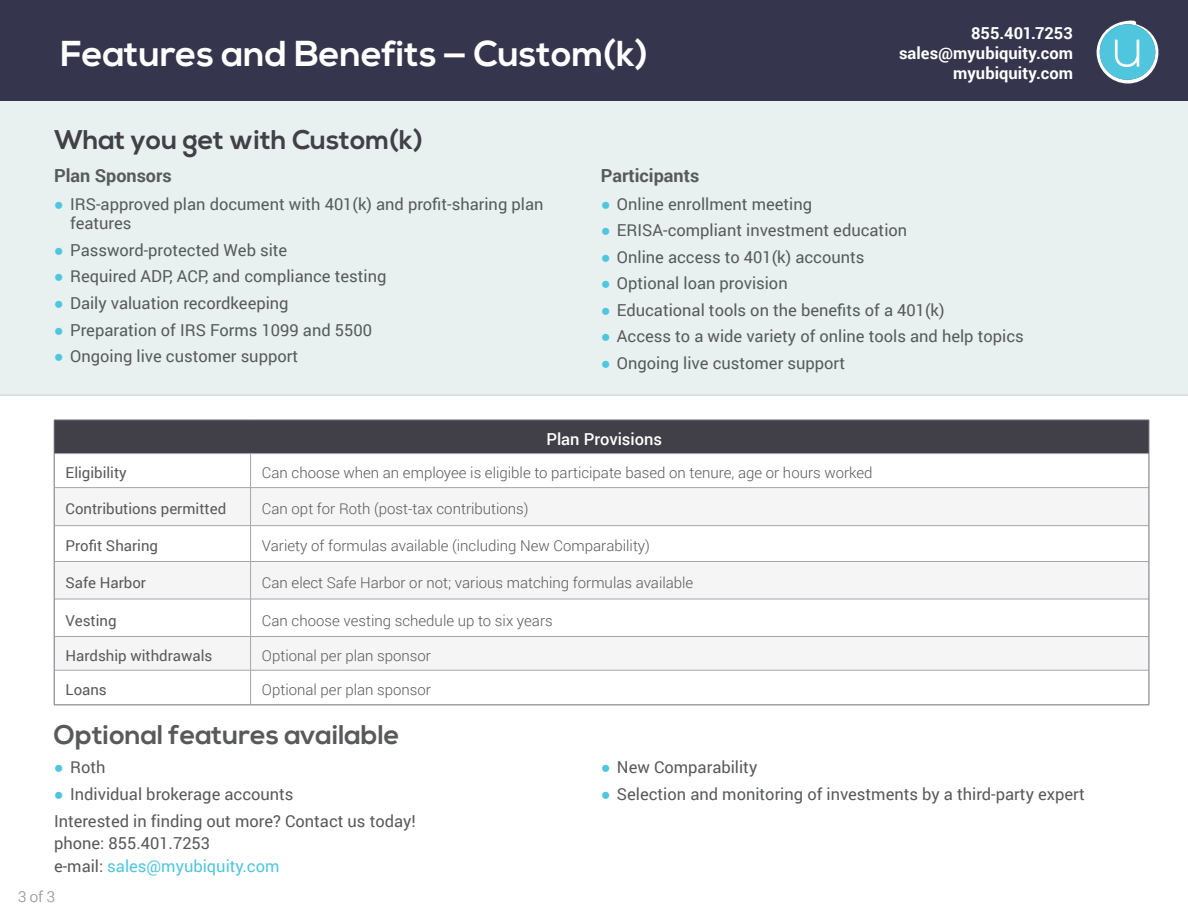
<style>
.page{position:relative;width:1188px;height:918px;background:#fff}
.page>*{position:absolute;margin:0;border:0;box-sizing:border-box;transform-origin:0 0}
.t1{font:700 36px "Nexa";color:#fff}
.t2{font:700 27px "Nexa";color:#58595b}
.t3{font:700 27px "Nexa";color:#414048}
.t4{font:700 18px "Roboto";color:#58595b}
.t5{font:16.5px/22.5px "Roboto";color:#58595b}
.t6{font:700 16.5px/19.8px "Roboto";letter-spacing:.005em;color:#fff;text-align:right}
.t7{font:500 16.5px "Roboto";color:#fff}
.t8{font:300 15px "Roboto";color:#58595b}
.t9{font:15px "Roboto";color:#58595b}
.t10{font:300 15px "Roboto";color:#a7a6ae}
.s1{font-family:"Arial";font-weight:700;color:#4fc6de}
.s2{color:#4fc6de}
</style>
<div class="page">
<div style="left:0;top:0;width:1188px;height:101px;background:#35364d"></div>
<svg style="left:1097px;top:21px;width:61px;height:62px"></svg>
<div style="left:0;top:101px;width:1188px;height:293px;background:#e8f1ef"></div>
<div style="left:54px;top:420px;width:1095px;height:34px;background:#414048"></div>
<svg style="left:55px;top:454px;width:1094px;height:251px"></svg>
<svg style="left:55px;top:488px;width:1094px;height:182px;fill:#f5f5f5"></svg>
<hr style="left:54px;top:487px;width:197px;height:1px;background:#a7a6ae">
<hr style="left:54px;top:525px;width:197px;height:1px;background:#a7a6ae">
<hr style="left:54px;top:561px;width:197px;height:1px;background:#a7a6ae">
<hr style="left:250px;top:488px;width:1px;height:37px;background:#a7a6ae">
<hr style="left:251px;top:525px;width:898px;height:1px;background:#a7a6ae">
<hr style="left:250px;top:526px;width:1px;height:35px;background:#a7a6ae">
<hr style="left:251px;top:561px;width:898px;height:1px;background:#a7a6ae">
<hr style="left:250px;top:562px;width:1px;height:37px;background:#a7a6ae">
<hr style="left:250px;top:599px;width:1px;height:37px;background:#a7a6ae">
<hr style="left:250px;top:637px;width:1px;height:33px;background:#a7a6ae">
<hr style="left:250px;top:670px;width:1px;height:35px;background:#a7a6ae">
<hr style="left:54px;top:599px;width:197px;height:1px;background:#a7a6ae">
<hr style="left:251px;top:599px;width:898px;height:1px;background:#a7a6ae">
<hr style="left:54px;top:636px;width:197px;height:1px;background:#a7a6ae">
<hr style="left:251px;top:636px;width:898px;height:1px;background:#a7a6ae">
<hr style="left:54px;top:670px;width:197px;height:1px;background:#a7a6ae">
<hr style="left:251px;top:670px;width:898px;height:1px;background:#a7a6ae">
<hr style="left:54px;top:453px;width:197px;height:1px;background:#a7a6ae">
<hr style="left:251px;top:453px;width:898px;height:1px;background:#a7a6ae">
<hr style="left:250px;top:454px;width:1px;height:33px;background:#a7a6ae">
<hr style="left:251px;top:487px;width:898px;height:1px;background:#a7a6ae">
<hr style="left:54px;top:420px;width:197px;height:1px;background:#74737b">
<hr style="left:54px;top:420px;width:1px;height:34px;background:#74737b">
<hr style="left:251px;top:420px;width:898px;height:1px;background:#74737b">
<hr style="left:1149px;top:420px;width:1px;height:34px;background:#74737b">
<hr style="left:54px;top:454px;width:1px;height:34px;background:#74737b">
<hr style="left:1149px;top:454px;width:1px;height:34px;background:#74737b">
<hr style="left:54px;top:488px;width:1px;height:38px;background:#74737b">
<hr style="left:1149px;top:488px;width:1px;height:38px;background:#74737b">
<hr style="left:54px;top:526px;width:1px;height:36px;background:#74737b">
<hr style="left:1149px;top:526px;width:1px;height:36px;background:#74737b">
<hr style="left:54px;top:562px;width:1px;height:37px;background:#74737b">
<hr style="left:1149px;top:562px;width:1px;height:37px;background:#74737b">
<hr style="left:54px;top:599px;width:1px;height:38px;background:#74737b">
<hr style="left:1149px;top:599px;width:1px;height:38px;background:#74737b">
<hr style="left:54px;top:637px;width:1px;height:33px;background:#74737b">
<hr style="left:1149px;top:637px;width:1px;height:33px;background:#74737b">
<hr style="left:54px;top:670px;width:1px;height:35px;background:#74737b">
<hr style="left:1149px;top:670px;width:1px;height:35px;background:#74737b">
<hr style="left:54px;top:705px;width:197px;height:1px;background:#74737b">
<hr style="left:251px;top:705px;width:898px;height:1px;background:#74737b">
<hr style="left:0;top:394px;width:1188px;height:2px;background:#d8d8da">
<h1 class="t1" style="left:60px;top:38px;width:589px">Features and Benefits — Custom(k)</h1>
<p class="t6" style="left:899px;top:24px;width:175px">855.401.7253 sales@myubiquity.com myubiquity.com</p>
<h2 class="t3" style="left:54px;top:128px;width:370px">What you get with Custom(k)</h2>
<p class="t4" style="left:54px;top:167px;width:119px">Plan Sponsors</p>
<p class="t5" style="left:70px;top:193px;width:475px;line-height:19.8px;text-indent:-16px"><span class="s1">●</span> IRS-approved plan document with 401(k) and profit-sharing plan features</p>
<p class="t5" style="left:54px;top:240px;width:235px"><span class="s1">●</span> Password-protected Web site</p>
<p class="t5" style="left:54px;top:266px;width:334px"><span class="s1">●</span> Required ADP, ACP, and compliance testing</p>
<p class="t5" style="left:54px;top:293px;width:236px"><span class="s1">●</span> Daily valuation recordkeeping</p>
<p class="t5" style="left:54px;top:319px;width:320px"><span class="s1">●</span> Preparation of IRS Forms 1099 and 5500</p>
<p class="t5" style="left:54px;top:346px;width:246px"><span class="s1">●</span> Ongoing live customer support</p>
<p class="t4" style="left:601px;top:167px;width:100px">Participants</p>
<p class="t5" style="left:601px;top:193px;width:213px"><span class="s1">●</span> Online enrollment meeting</p>
<p class="t5" style="left:601px;top:220px;width:308px"><span class="s1">●</span> ERISA-compliant investment education</p>
<p class="t5" style="left:601px;top:246px;width:265px"><span class="s1">●</span> Online access to 401(k) accounts</p>
<p class="t5" style="left:601px;top:273px;width:188px"><span class="s1">●</span> Optional loan provision</p>
<p class="t5" style="left:601px;top:298px;width:345px"><span class="s1">●</span> Educational tools on the benefits of a 401(k)</p>
<p class="t5" style="left:601px;top:326px;width:425px"><span class="s1">●</span> Access to a wide variety of online tools and help topics</p>
<p class="t5" style="left:601px;top:353px;width:246px"><span class="s1">●</span> Ongoing live customer support</p>
<p class="t7" style="left:546px;top:433px;width:117px">Plan Provisions</p>
<p class="t9" style="left:66px;top:466px;width:63px">Eligibility</p>
<p class="t8" style="left:262px;top:466px;width:612px">Can choose when an employee is eligible to participate based on tenure, age or hours worked</p>
<p class="t9" style="left:66px;top:502px;width:162px">Contributions permitted</p>
<p class="t8" style="left:262px;top:502px;width:268px">Can opt for Roth (post-tax contributions)</p>
<p class="t9" style="left:66px;top:536px;width:94px">Profit Sharing</p>
<p class="t8" style="left:262px;top:539px;width:390px">Variety of formulas available (including New Comparability)</p>
<p class="t9" style="left:66px;top:576px;width:82px">Safe Harbor</p>
<p class="t8" style="left:262px;top:576px;width:433px">Can elect Safe Harbor or not; various matching formulas available</p>
<p class="t9" style="left:66px;top:613px;width:52px">Vesting</p>
<p class="t8" style="left:262px;top:613px;width:292px">Can choose vesting schedule up to six years</p>
<p class="t9" style="left:66px;top:649px;width:148px">Hardship withdrawals</p>
<p class="t8" style="left:262px;top:649px;width:171px">Optional per plan sponsor</p>
<p class="t9" style="left:66px;top:683px;width:43px">Loans</p>
<p class="t8" style="left:262px;top:683px;width:171px">Optional per plan sponsor</p>
<h2 class="t2" style="left:54px;top:723px;width:347px">Optional features available</h2>
<p class="t5" style="left:54px;top:757px;width:53px"><span class="s1">●</span> Roth</p>
<p class="t5" style="left:54px;top:784px;width:241px"><span class="s1">●</span> Individual brokerage accounts</p>
<p class="t5" style="left:601px;top:757px;width:158px"><span class="s1">●</span> New Comparability</p>
<p class="t5" style="left:601px;top:784px;width:485px"><span class="s1">●</span> Selection and monitoring of investments by a third-party expert</p>
<p class="t5" style="left:54px;top:810px;width:363px">Interested in finding out more? Contact us today! phone: 855.401.7253<br>e-mail: <span class="s2">sales@myubiquity.com</span></p>
<p class="t10" style="left:18px;top:890px;width:39px">3 of 3</p>
</div>
